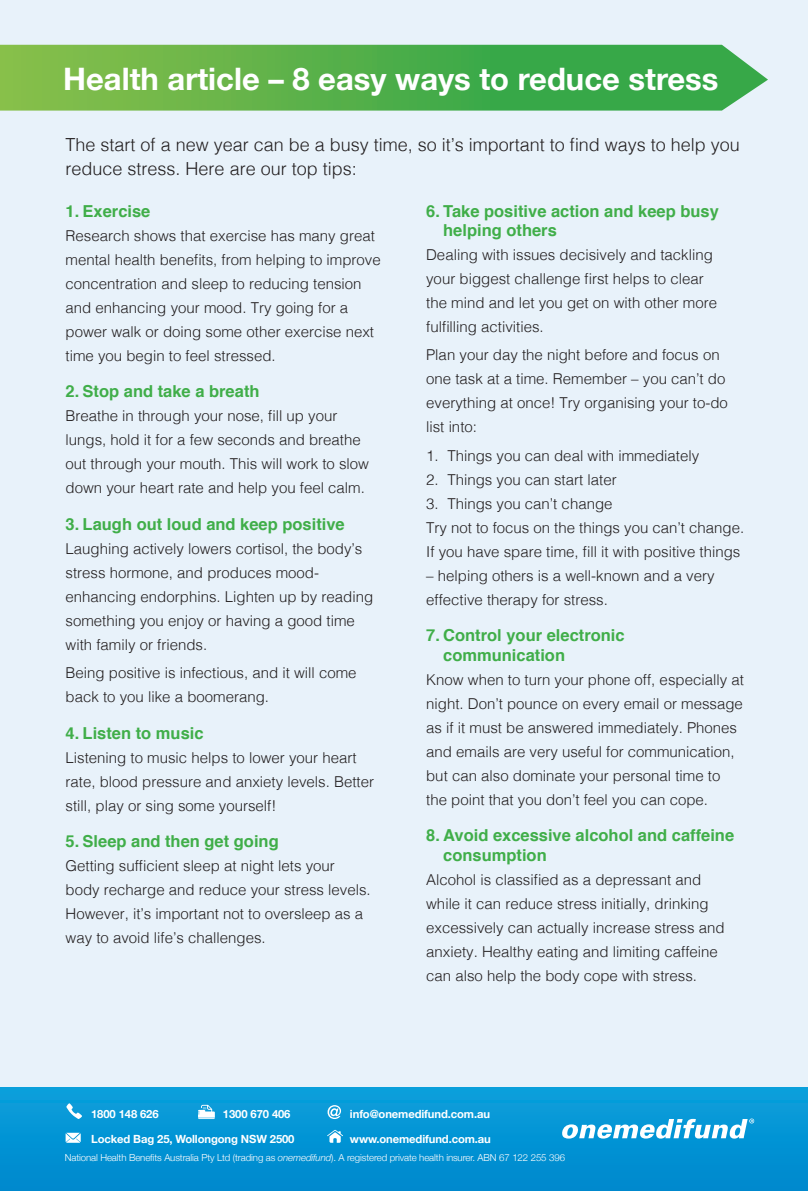
<style>
.page{position:relative;width:808px;height:1191px;background:#fff}
.page>*{position:absolute;margin:0;border:0;box-sizing:border-box;transform-origin:0 0}
.t1{font:700 30.9px "Helvetica Neue";color:#fff}
.t2{font:300 18px/24px "Helvetica";color:#231f20}
.t3{font:700 16.5px/19.5px "Helvetica";color:#40ae49}
.t4{font:300 15px/24px "Helvetica";color:#231f20}
.t5{font:700 11.25px "Helvetica Neue";letter-spacing:-.01em;color:#fff}
.t6{font:300 9.6px "Helvetica Neue";letter-spacing:-.01em;color:#fff}
.s1{font-style:italic}
</style>
<div class="page">
<div style="left:0;top:0;width:808px;height:1151px;background:#e8f2fa"></div>
<svg style="left:0;top:45px;width:768px;height:66px;background:#59b24e"></svg>
<div style="left:0;top:1087px;width:808px;height:104px;background:linear-gradient(to right,#0494d4,#0493d4)"></div>
<svg style="left:562px;top:1118px;width:192px;height:20px;background:#6ec2e7"></svg>
<svg style="left:66px;top:1103px;width:16px;height:16px"></svg>
<svg style="left:328px;top:1105px;width:13px;height:14px"></svg>
<svg style="left:66px;top:1132px;width:15px;height:10px"></svg>
<svg style="left:327px;top:1129px;width:16px;height:13px"></svg>
<svg style="left:198px;top:1104px;width:17px;height:15px"></svg>
<h1 class="t1" style="left:63px;top:55px;width:657px">Health article – 8 easy ways to reduce stress</h1>
<p class="t2" style="left:66px;top:131px;width:676px">The start of a new year can be a busy time, so it’s important to find ways to help you reduce stress. Here are our top tips:</p>
<p class="t3" style="left:66px;top:201px;width:86px">1. Exercise</p>
<p class="t4" style="left:66px;top:222px;width:317px">Research shows that exercise has many great mental health benefits, from helping to improve concentration and sleep to reducing tension and enhancing your mood. Try going for a power walk or doing some other exercise next time you begin to feel stressed.</p>
<p class="t3" style="left:66px;top:382px;width:195px">2. Stop and take a breath</p>
<p class="t4" style="left:66px;top:403px;width:305px">Breathe in through your nose, fill up your lungs, hold it for a few seconds and breathe out through your mouth. This will work to slow down your heart rate and help you feel calm.</p>
<p class="t3" style="left:66px;top:514px;width:281px">3. Laugh out loud and keep positive</p>
<p class="t4" style="left:66px;top:535px;width:309px">Laughing actively lowers cortisol, the body’s stress hormone, and produces mood&shy;enhancing endorphins. Lighten up by reading something you enjoy or having a good time with family or friends.</p>
<p class="t4" style="left:66px;top:659px;width:292px">Being positive is infectious, and it will come back to you like a boomerang.</p>
<p class="t3" style="left:66px;top:723px;width:140px">4. Listen to music</p>
<p class="t4" style="left:66px;top:744px;width:310px">Listening to music helps to lower your heart rate, blood pressure and anxiety levels. Better still, play or sing some yourself!</p>
<p class="t3" style="left:66px;top:831px;width:215px">5. Sleep and then get going</p>
<p class="t4" style="left:66px;top:852px;width:307px">Getting sufficient sleep at night lets your body recharge and reduce your stress levels.<br>However, it’s important not to oversleep as a way to avoid life’s challenges.</p>
<p class="t3" style="left:443px;top:201px;width:277px;text-indent:-17px">6. Take positive action and keep busy helping others</p>
<p class="t4" style="left:426px;top:242px;width:292px">Dealing with issues decisively and tackling your biggest challenge first helps to clear the mind and let you get on with other more fulfilling activities.</p>
<p class="t4" style="left:426px;top:342px;width:303px">Plan your day the night before and focus on one task at a time. Remember – you can’t do everything at once! Try organising your to-do list into:</p>
<p class="t4" style="left:426px;top:442px;width:274px">1. Things you can deal with immediately</p>
<p class="t4" style="left:426px;top:466px;width:192px">2. Things you can start later</p>
<p class="t4" style="left:426px;top:490px;width:319px">3. Things you can’t change<br>Try not to focus on the things you can’t change.<br>If you have spare time, fill it with positive things</p>
<p class="t4" style="left:426px;top:562px;width:290px">– helping others is a well-known and a very effective therapy for stress.</p>
<p class="t3" style="left:443px;top:626px;width:183px;text-indent:-17px">7. Control your electronic communication</p>
<p class="t4" style="left:426px;top:666px;width:319px">Know when to turn your phone off, especially at night. Don’t pounce on every email or message as if it must be answered immediately. Phones and emails are very useful for communication, but can also dominate your personal time to the point that you don’t feel you can cope.</p>
<p class="t3" style="left:443px;top:826px;width:293px;text-indent:-17px">8. Avoid excessive alcohol and caffeine consumption</p>
<p class="t4" style="left:426px;top:866px;width:300px">Alcohol is classified as a depressant and while it can reduce stress initially, drinking excessively can actually increase stress and anxiety. Healthy eating and limiting caffeine can also help the body cope with stress.</p>
<p class="t5" style="left:91px;top:1105px;width:69px">1800 148 626</p>
<p class="t5" style="left:223px;top:1105px;width:69px">1300 670 406</p>
<p class="t5" style="left:350px;top:1105px;width:142px">info@onemedifund.com.au</p>
<p class="t5" style="left:91px;top:1129px;width:205px">Locked Bag 25, Wollongong NSW 2500</p>
<p class="t5" style="left:350px;top:1129px;width:142px">www.onemedifund.com.au</p>
<p class="t6" style="left:65px;top:1150px;width:502px">National Health Benefits Australia Pty Ltd (trading as <span class="s1">onemedifund</span>). A registered private health insurer. ABN 67 122 255 396</p>
</div>
